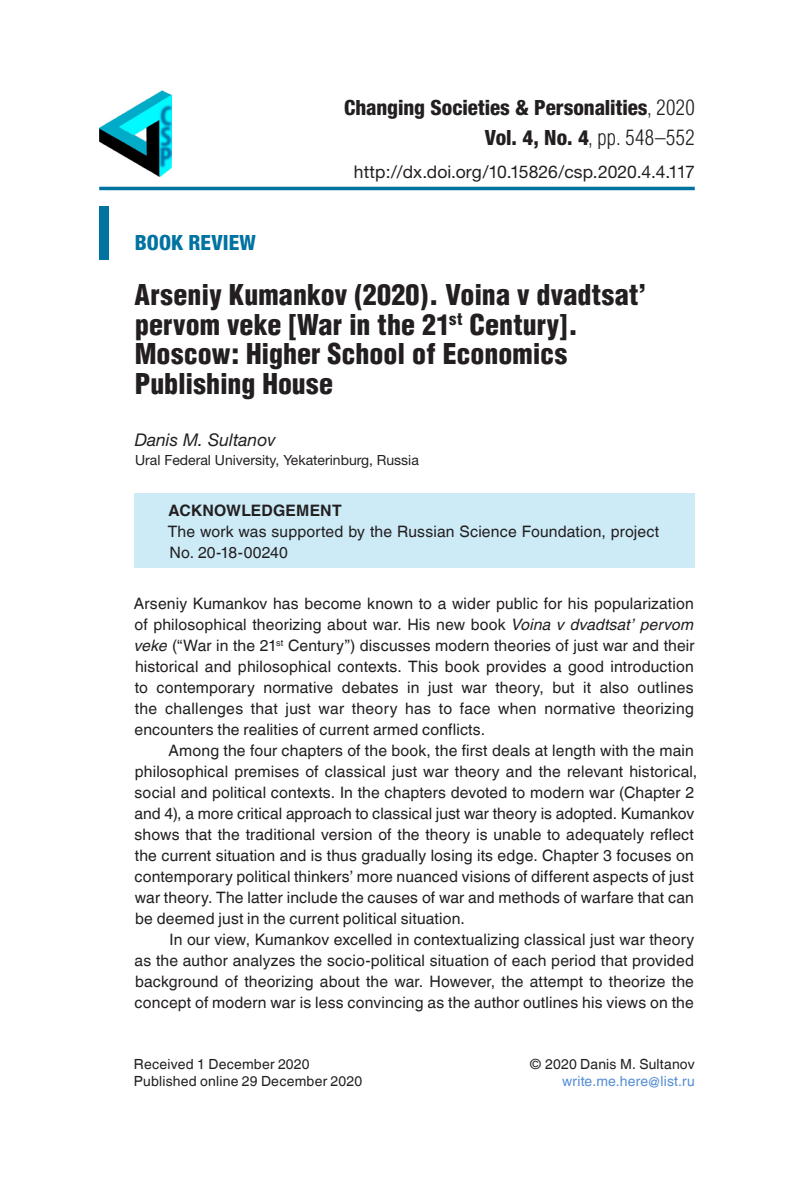
<style>
.page{position:relative;width:794px;height:1191px;background:#fff}
.page>*{position:absolute;margin:0;border:0;box-sizing:border-box;transform-origin:0 0}
.t1{font:900 condensed 28px/29.8px "Helvetica";color:#231f20}
.t2{font:800 condensed 21px "Helvetica Neue";color:#231f20}
.t3{font:300 condensed 21px "Helvetica";letter-spacing:.02em;color:#231f20}
.t4{font:800 condensed 21px "Helvetica Neue";color:#0073a1}
.t5{font:17.5px "Helvetica Neue";letter-spacing:.005em;color:#231f20}
.t6{font:italic 17.5px "Helvetica Neue";color:#231f20}
.t7{font:15.75px/21px "Helvetica World";letter-spacing:.01em;color:#231f20}
.t8{font:700 15.75px "Helvetica World";letter-spacing:.01em;color:#231f20}
.t9{font:14px "Helvetica World";letter-spacing:.015em;color:#231f20}
.t10{font:14px "Helvetica Neue";color:#231f20}
.t11{font:14px "Helvetica World";letter-spacing:.015em;color:#548dd4}
.s1{font-family:"Helvetica";font-weight:300}
.s2{font-family:"Helvetica Neue";font-weight:800}
.s3{font-style:italic}
</style>
<div class="page">
<hr style="left:99px;top:187px;width:595px;height:3px;background:#0073a1">
<div style="left:99px;top:207px;width:10px;height:53px;background:#0073a1"></div>
<img style="left:99px;top:91px;width:72px;height:85px">
<div style="left:134px;top:494px;width:560px;height:74px;background:#ccebf7"></div>
<h2 class="t2" style="left:344px;top:95px;width:352px">Changing Societies &amp; Personalities<span class="s1">, 2020</span></h2>
<h2 class="t3" style="left:485px;top:124px;width:211px"><span class="s2">Vol. 4, No. 4</span>, pp. 548–552</h2>
<p class="t5" style="left:354px;top:161px;width:342px">http://dx.doi.org/10.15826/csp.2020.4.4.117</p>
<h2 class="t4" style="left:135px;top:230px;width:122px">BOOK REVIEW</h2>
<h1 class="t1" style="left:135px;top:279px;width:513px">Arseniy Kumankov (2020). Voina v dvadtsat’ pervom veke [War in the 21<sup>st</sup> Century].<br>Moscow: Higher School of Economics Publishing House</h1>
<p class="t6" style="left:135px;top:429px;width:142px">Danis M. Sultanov</p>
<p class="t10" style="left:135px;top:452px;width:285px">Ural Federal University, Yekaterinburg, Russia</p>
<p class="t8" style="left:169px;top:501px;width:174px">ACKNOWLEDGEMENT</p>
<p class="t7" style="left:168px;top:521px;width:493px">The work was supported by the Russian Science Foundation, project<br>No. 20-18-00240</p>
<p class="t7" style="left:134px;top:593px;width:562px;text-align:justify">Arseniy Kumankov has become known to a wider public for his popularization of philosophical theorizing about war. His new book <span class="s3">Voina v dvadtsat’ pervom veke</span> (“War in the 21<sup>st</sup> Century”) discusses modern theories of just war and their historical and philosophical contexts. This book provides a good introduction to contemporary normative debates in just war theory, but it also outlines the challenges that just war theory has to face when normative theorizing encounters the realities of current armed conflicts.</p>
<p class="t7" style="left:134px;top:740px;width:564px;text-indent:34px">Among the four chapters of the book, the first deals at length with the main philosophical premises of classical just war theory and the relevant historical, social and political contexts. In the chapters devoted to modern war (Chapter 2 and 4), a more critical approach to classical just war theory is adopted. Kumankov shows that the traditional version of the theory is unable to adequately reflect the current situation and is thus gradually losing its edge. Chapter 3 focuses on contemporary political thinkers’ more nuanced visions of different aspects of just war theory. The latter include the causes of war and methods of warfare that can be deemed just in the current political situation.</p>
<p class="t7" style="left:134px;top:928px;width:561px;text-align:justify;text-indent:35px">In our view, Kumankov excelled in contextualizing classical just war theory as the author analyzes the socio-political situation of each period that provided background of theorizing about the war. However, the attempt to theorize the concept of modern war is less convincing as the author outlines his views on the</p>
<p class="t9" style="left:134px;top:1055px;width:177px">Received 1 December 2020</p>
<p class="t9" style="left:529px;top:1055px;width:167px">© 2020 Danis M. Sultanov</p>
<p class="t9" style="left:134px;top:1073px;width:230px">Published online 29 December 2020</p>
<p class="t11" style="left:562px;top:1073px;width:134px">write.me.here@list.ru</p>
</div>
